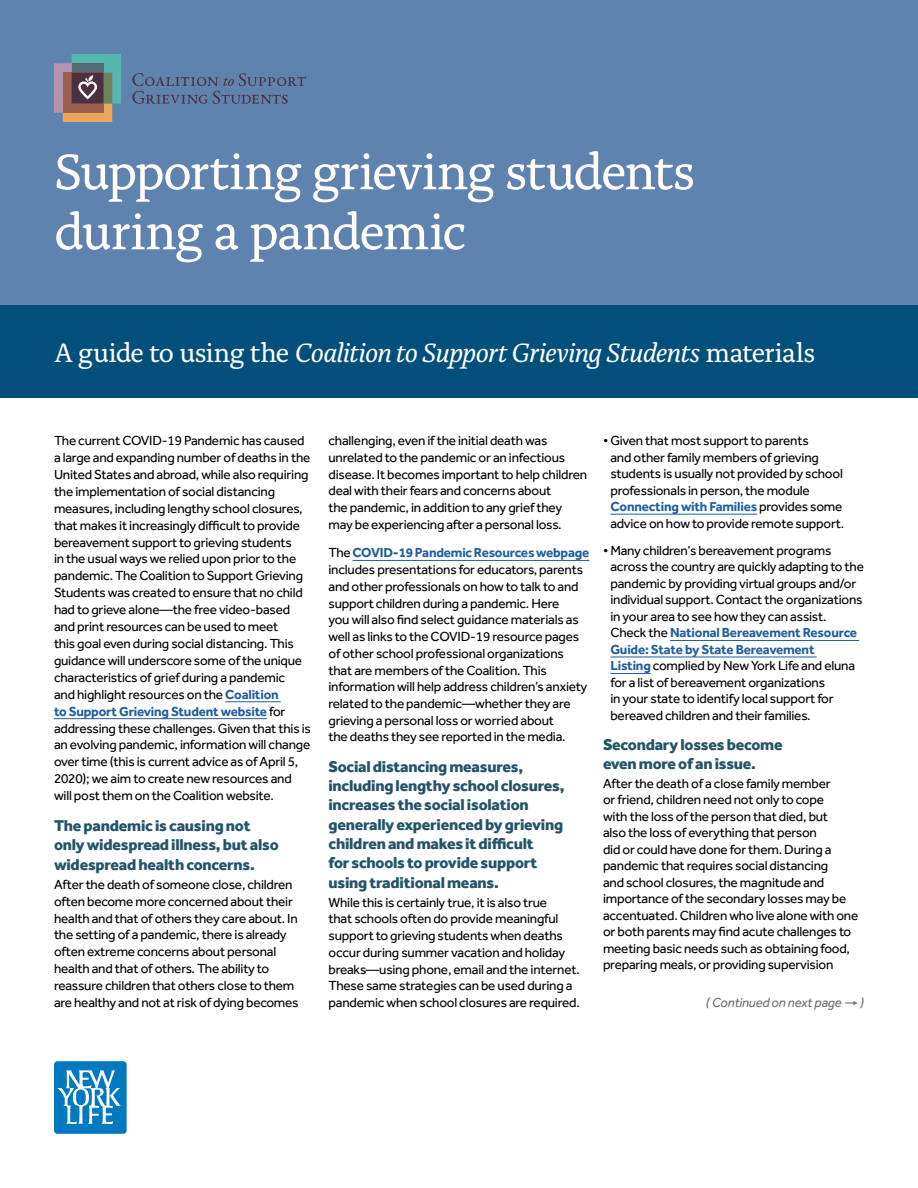
<style>
.page{position:relative;width:918px;height:1188px;background:#fff}
.page>*{position:absolute;margin:0;border:0;box-sizing:border-box;transform-origin:0 0}
.t1{font:52.5px/60px "Alda Pro";letter-spacing:-.04em;color:#fff}
.t2{font:italic 27.75px "Alda Pro";letter-spacing:-.035em;color:#fff}
.t3{font:800 16.2px/19.4px "Effra Corp";letter-spacing:-.015em;color:#235467}
.t4{font:13.5px/17px "Effra Pro";letter-spacing:-.015em;color:#000}
.t5{font:italic 13.5px "Effra Pro";letter-spacing:-.015em;color:#6d6e71}
.s1{font-style:normal}
.s2{font-weight:700;color:#215e9e}
</style>
<div class="page">
<div style="left:0;top:0;width:918px;height:318px;background:#5e83ae"></div>
<hr style="left:225px;top:701px;width:56px;height:1px;background:#215e9e">
<hr style="left:54px;top:718px;width:213px;height:1px;background:#215e9e">
<hr style="left:353px;top:560px;width:237px;height:1px;background:#215e9e">
<div style="left:72px;top:54px;width:49px;height:49px;background:#57b6b2"></div>
<svg style="left:54px;top:63px;width:58px;height:59px;background:#8f736c"></svg>
<svg style="left:132px;top:73px;width:174px;height:31px"></svg>
<div style="left:0;top:305px;width:918px;height:93px;background:#00507b"></div>
<svg style="left:54px;top:1061px;width:73px;height:73px;background:#3796ce"></svg>
<hr style="left:610px;top:514px;width:147px;height:1px;background:#215e9e">
<hr style="left:670px;top:640px;width:189px;height:1px;background:#215e9e">
<hr style="left:610px;top:657px;width:207px;height:1px;background:#215e9e">
<hr style="left:610px;top:673px;width:41px;height:1px;background:#215e9e">
<h1 class="t1" style="left:54px;top:138px;width:643px">Supporting grieving students during a pandemic</h1>
<h2 class="t2" style="left:54px;top:331px;width:763px"><span class="s1">A guide to using the</span> Coalition to Support Grieving Students <span class="s1">materials</span></h2>
<p class="t4" style="left:54px;top:432px;width:258px">The current COVID-19 Pandemic has caused a large and expanding number of deaths in the United States and abroad, while also requiring the implementation of social distancing measures, including lengthy school closures, that makes it increasingly difficult to provide bereavement support to grieving students<br>in the usual ways we relied upon prior to the pandemic. The Coalition to Support Grieving Students was created to ensure that no child had to grieve alone—the free video-based and print resources can be used to meet<br>this goal even during social distancing. This guidance will underscore some of the unique characteristics of grief during a pandemic<br>and highlight resources on the <span class="s2">Coalition<br>to Support Grieving Student website</span> for addressing these challenges. Given that this is an evolving pandemic, information will change over time (this is current advice as of April 5, 2020); we aim to create new resources and will post them on the Coalition website.</p>
<p class="t3" style="left:54px;top:815px;width:226px">The pandemic is causing not only widespread illness, but also widespread health concerns.</p>
<p class="t4" style="left:54px;top:876px;width:246px">After the death of someone close, children often become more concerned about their health and that of others they care about. In the setting of a pandemic, there is already often extreme concerns about personal health and that of others. The ability to reassure children that others close to them are healthy and not at risk of dying becomes</p>
<p class="t4" style="left:328px;top:432px;width:260px">challenging, even if the initial death was unrelated to the pandemic or an infectious disease. It becomes important to help children deal with their fears and concerns about<br>the pandemic, in addition to any grief they may be experiencing after a personal loss.</p>
<p class="t4" style="left:328px;top:544px;width:262px">The <span class="s2">COVID-19 Pandemic Resources webpage </span>includes presentations for educators, parents and other professionals on how to talk to and support children during a pandemic. Here<br>you will also find select guidance materials as well as links to the COVID-19 resource pages of other school professional organizations that are members of the Coalition. This information will help address children’s anxiety related to the pandemic—whether they are grieving a personal loss or worried about<br>the deaths they see reported in the media.</p>
<p class="t3" style="left:328px;top:756px;width:238px">Social distancing measures, including lengthy school closures, increases the social isolation generally experienced by grieving children and makes it difficult<br>for schools to provide support using traditional means.</p>
<p class="t4" style="left:328px;top:894px;width:253px">While this is certainly true, it is also true<br>that schools often do provide meaningful support to grieving students when deaths occur during summer vacation and holiday breaks—using phone, email and the internet.<br>These same strategies can be used during a pandemic when school closures are required.</p>
<p class="t4" style="left:610px;top:432px;width:235px;line-height:16.5px;text-indent:-7px">• Given that most support to parents<br>and other family members of grieving students is usually not provided by school professionals in person, the module <span class="s2">Connecting with Families</span> provides some advice on how to provide remote support.</p>
<p class="t4" style="left:610px;top:542px;width:255px;line-height:16.5px;text-indent:-7px">• Many children’s bereavement programs across the country are quickly adapting to the pandemic by providing virtual groups and/or individual support. Contact the organizations in your area to see how they can assist.<br>Check the <span class="s2">National Bereavement Resource Guide: State by State Bereavement<br>Listing</span> complied by New York Life and eluna for a list of bereavement organizations<br>in your state to identify local support for bereaved children and their families.</p>
<p class="t3" style="left:603px;top:735px;width:181px">Secondary losses become even more of an issue.</p>
<p class="t4" style="left:603px;top:775px;width:257px;line-height:16.5px">After the death of a close family member<br>or friend, children need not only to cope<br>with the loss of the person that died, but<br>also the loss of everything that person<br>did or could have done for them. During a pandemic that requires social distancing<br>and school closures, the magnitude and importance of the secondary losses may be accentuated. Children who live alone with one or both parents may find acute challenges to meeting basic needs such as obtaining food, preparing meals, or providing supervision</p>
<p class="t5" style="left:706px;top:994px;width:137px">( Continued on next page</p>
<p class="t5" style="left:860px;top:994px;width:5px">)</p>
</div>
